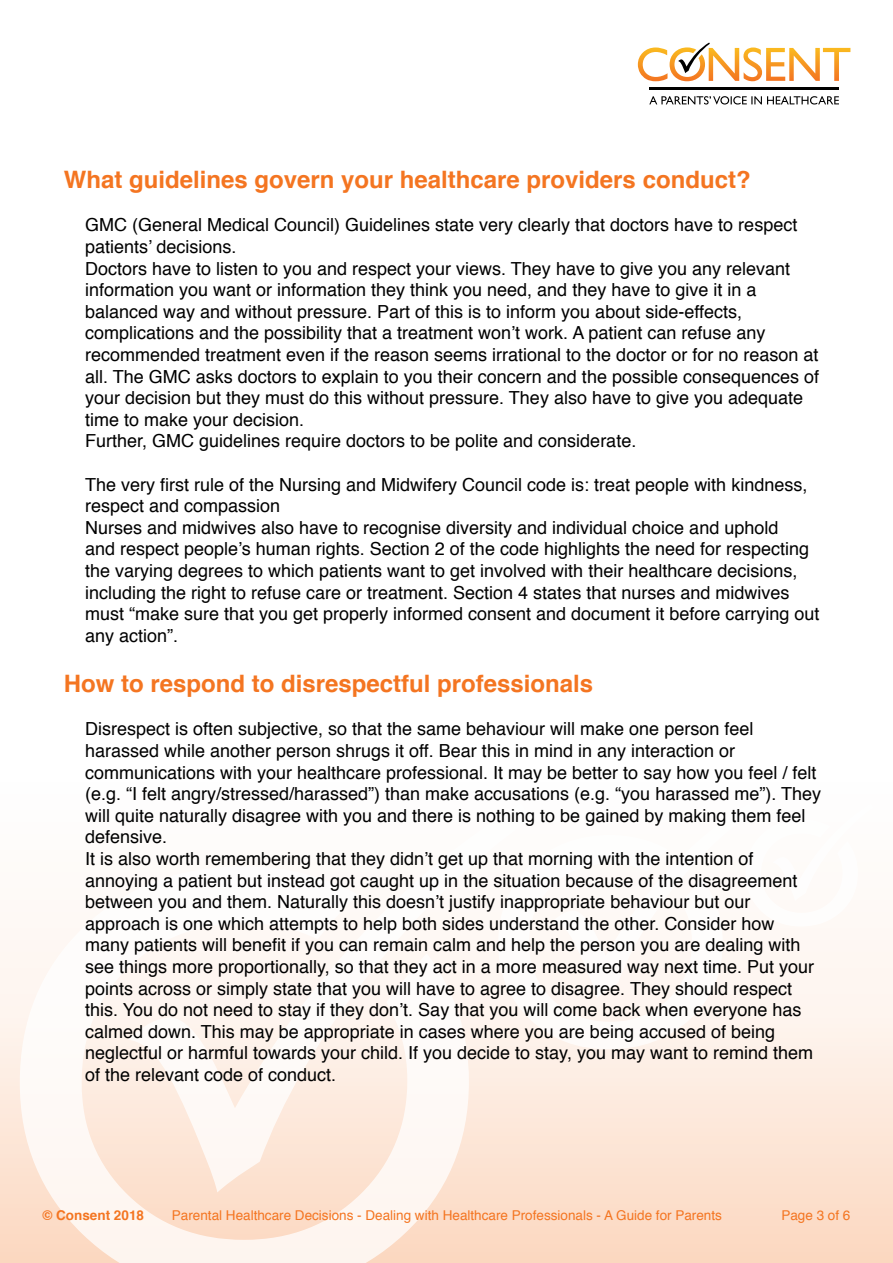
<style>
.page{position:relative;width:893px;height:1263px;background:#fff}
.page>*{position:absolute;margin:0;border:0;box-sizing:border-box;transform-origin:0 0}
.t1{font:700 24px "Helvetica";color:#f47521}
.t2{font:18px/21.6px "Helvetica";color:#000}
.t3{font:13.5px "Helvetica";color:#f47521}
.t4{font:700 13.5px "Helvetica";color:#f47521}
</style>
<div class="page">
<div style="left:0;top:765px;width:893px;height:498px;background:linear-gradient(to bottom,#fff,#fcdcc7)"></div>
<svg style="left:128px;top:804px;width:402px;height:388px"></svg>
<svg style="left:20px;top:866px;width:449px;height:397px;fill:#fef7f2"></svg>
<svg style="left:498px;top:835px;width:225px;height:214px"></svg>
<svg style="left:552px;top:804px;width:321px;height:194px"></svg>
<hr style="left:649px;top:88px;width:190px;height:2px;background:#000">
<svg style="left:638px;top:43px;width:212px;height:38px"></svg>
<svg style="left:649px;top:96px;width:190px;height:9px"></svg>
<h1 class="t1" style="left:64px;top:160px;width:688px">What guidelines govern your healthcare providers conduct?</h1>
<p class="t2" style="left:85px;top:215px;width:736px">GMC (General Medical Council) Guidelines state very clearly that doctors have to respect patients’ decisions.<br>Doctors have to listen to you and respect your views. They have to give you any relevant information you want or information they think you need, and they have to give it in a balanced way and without pressure. Part of this is to inform you about side-effects, complications and the possibility that a treatment won’t work. A patient can refuse any recommended treatment even if the reason seems irrational to the doctor or for no reason at all. The GMC asks doctors to explain to you their concern and the possible consequences of your decision but they must do this without pressure. They also have to give you adequate time to make your decision.<br>Further, GMC guidelines require doctors to be polite and considerate.</p>
<p class="t2" style="left:85px;top:474px;width:736px">The very first rule of the Nursing and Midwifery Council code is: treat people with kindness, respect and compassion<br>Nurses and midwives also have to recognise diversity and individual choice and uphold<br>and respect people’s human rights. Section 2 of the code highlights the need for respecting the varying degrees to which patients want to get involved with their healthcare decisions, including the right to refuse care or treatment. Section 4 states that nurses and midwives must “make sure that you get properly informed consent and document it before carrying out any action”.</p>
<h1 class="t1" style="left:64px;top:664px;width:531px">How to respond to disrespectful professionals</h1>
<p class="t2" style="left:85px;top:719px;width:738px">Disrespect is often subjective, so that the same behaviour will make one person feel harassed while another person shrugs it off. Bear this in mind in any interaction or communications with your healthcare professional. It may be better to say how you feel / felt (e.g. “I felt angry/stressed/harassed”) than make accusations (e.g. “you harassed me”). They will quite naturally disagree with you and there is nothing to be gained by making them feel defensive.<br>It is also worth remembering that they didn’t get up that morning with the intention of annoying a patient but instead got caught up in the situation because of the disagreement between you and them. Naturally this doesn’t justify inappropriate behaviour but our approach is one which attempts to help both sides understand the other. Consider how many patients will benefit if you can remain calm and help the person you are dealing with see things more proportionally, so that they act in a more measured way next time. Put your points across or simply state that you will have to agree to disagree. They should respect this. You do not need to stay if they don’t. Say that you will come back when everyone has calmed down. This may be appropriate in cases where you are being accused of being neglectful or harmful towards your child. If you decide to stay, you may want to remind them of the relevant code of conduct.</p>
<p class="t4" style="left:43px;top:1205px;width:103px">© Consent 2018</p>
<p class="t3" style="left:172px;top:1205px;width:552px">Parental Healthcare Decisions - Dealing with Healthcare Professionals - A Guide for Parents</p>
<p class="t3" style="left:781px;top:1205px;width:71px">Page 3 of 6</p>
</div>
